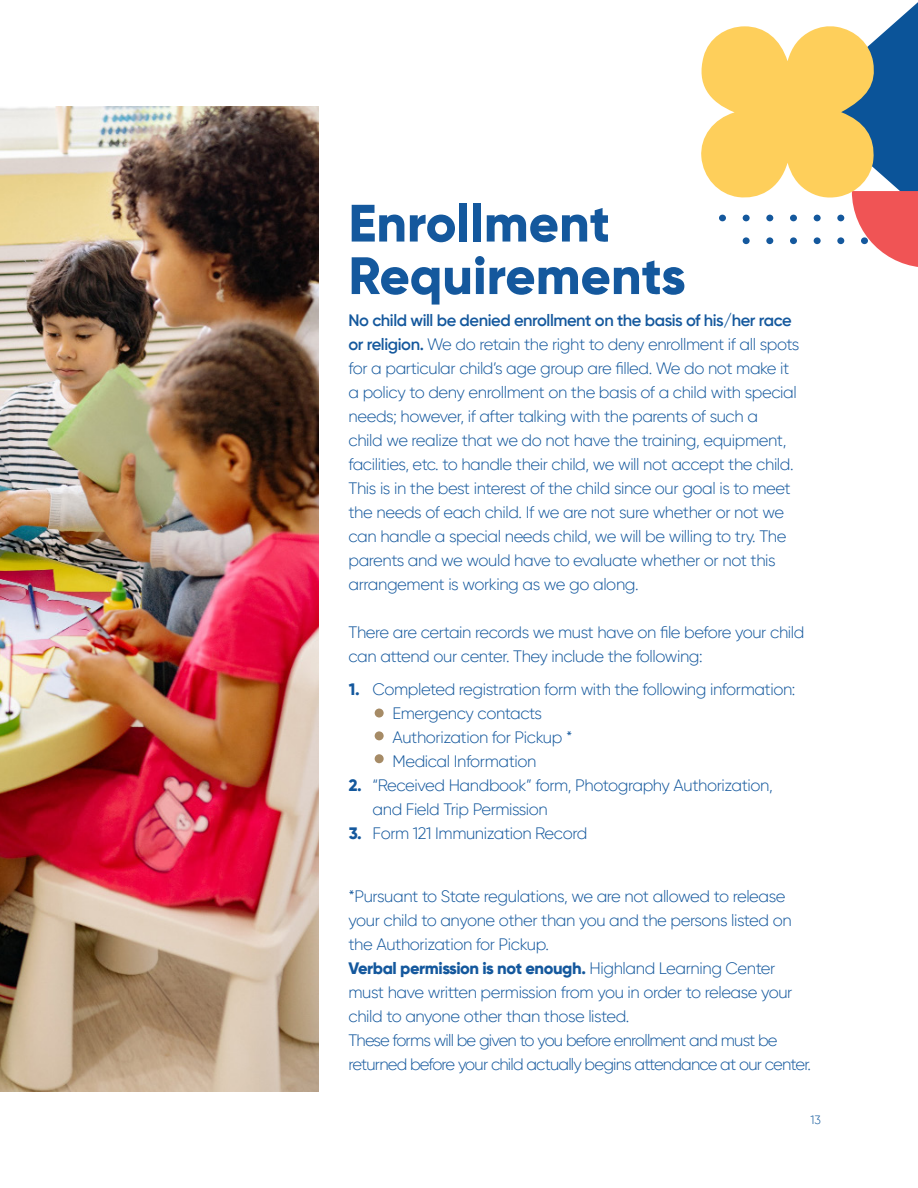
<style>
.page{position:relative;width:918px;height:1188px;background:#fff}
.page>*{position:absolute;margin:0;border:0;box-sizing:border-box;transform-origin:0 0}
.Titulos_medianos{font:800 52.5px/52.5px "Gilroy";color:#14589d}
.Textos{font:300 16.5px/24px "Gilroy";letter-spacing:-.025em;color:#14589d}
.Textos-2{font:300 16.5px/24px "Gilroy";letter-spacing:-.05em;color:#14589d}
.Textos-3{font:800 16.5px "Gilroy";color:#14589d}
.t1{font:300 12px "Gilroy";color:#0b5499}
.s1{font-weight:600}
.s2{font-weight:800}
</style>
<div class="page">
<img style="left:0;top:106px;width:319px;height:986px">
<div style="left:375px;top:709px;width:9px;height:9px;background:#a68b66;border-radius:50%"></div>
<div style="left:375px;top:731px;width:9px;height:9px;background:#a68b66;border-radius:50%"></div>
<div style="left:375px;top:754px;width:9px;height:9px;background:#a68b66;border-radius:50%"></div>
<svg style="left:701px;top:2px;width:217px;height:265px"></svg>
<p class="Titulos_medianos" style="left:349px;top:197px;width:339px">Enrollment<br>Requirements</p>
<p class="Textos" style="left:349px;top:308px;width:452px"><span class="s1">No child will be denied enrollment on the basis of his/her race or religion.</span> We do retain the right to deny enrollment if all spots for a particular child’s age group are filled. We do not make it a policy to deny enrollment on the basis of a child with special needs; however, if after talking with the parents of such a<br>child we realize that we do not have the training, equipment, facilities, etc. to handle their child, we will not accept the child.<br>This is in the best interest of the child since our goal is to meet the needs of each child. If we are not sure whether or not we can handle a special needs child, we will be willing to try. The parents and we would have to evaluate whether or not this arrangement is working as we go along.</p>
<p class="Textos" style="left:349px;top:620px;width:457px">There are certain records we must have on file before your child can attend our center. They include the following:</p>
<p class="Textos-3" style="left:349px;top:679px;width:12px">1.</p>
<p class="Textos-3" style="left:349px;top:775px;width:15px">2.</p>
<p class="Textos-3" style="left:349px;top:823px;width:14px">3.</p>
<p class="Textos" style="left:373px;top:677px;width:424px">Completed registration form with the following information:</p>
<p class="Textos" style="left:393px;top:701px;width:151px">Emergency contacts</p>
<p class="Textos" style="left:393px;top:725px;width:181px">Authorization for Pickup *</p>
<p class="Textos" style="left:393px;top:749px;width:145px">Medical Information</p>
<p class="Textos" style="left:373px;top:773px;width:402px">“Received Handbook” form, Photography Authorization, and Field Trip Permission</p>
<p class="Textos" style="left:373px;top:821px;width:216px">Form 121 Immunization Record</p>
<p class="Textos" style="left:349px;top:884px;width:445px">*Pursuant to State regulations, we are not allowed to release your child to anyone other than you and the persons listed on the Authorization for Pickup.</p>
<p class="Textos" style="left:349px;top:956px;width:446px"><span class="s2">Verbal permission is not enough.</span> Highland Learning Center must have written permission from you in order to release your child to anyone other than those listed.</p>
<p class="Textos-2" style="left:349px;top:1028px;width:464px">These forms will be given to you before enrollment and must be returned before your child actually begins attendance at our center.</p>
<p class="t1" style="left:811px;top:1113px;width:12px">13</p>
</div>
